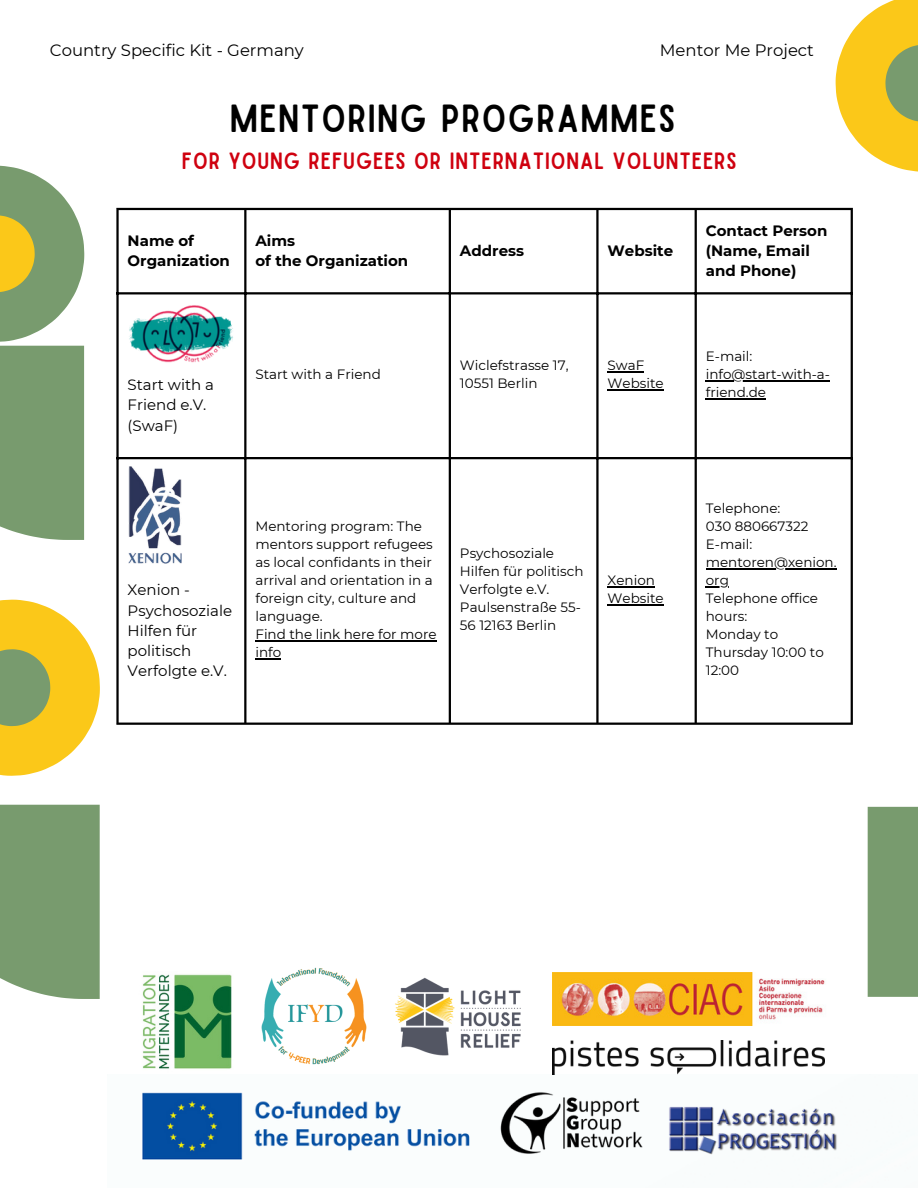
<style>
.page{position:relative;width:918px;height:1188px;background:#fff}
.page>*{position:absolute;margin:0;border:0;box-sizing:border-box;transform-origin:0 0}
.t1{font:37.5px "Sailors";letter-spacing:.04em;color:#000}
.t2{font:22.5px "Sailors";letter-spacing:.04em;color:#cf010f}
.t3{font:16.5px "Montserrat";color:#000}
.t4{font:700 15px/20.2px "Montserrat";color:#000}
.t5{font:15px/20.2px "Montserrat";color:#000}
.t6{font:13.5px/18px "Montserrat";color:#000}
</style>
<div class="page">
<div style="left:0;top:805px;width:100px;height:194px;background:#789b6e"></div>
<svg style="left:0;top:166px;width:84px;height:374px;background:#90a978"></svg>
<svg style="left:0;top:600px;width:100px;height:176px"></svg>
<div style="left:868px;top:807px;width:50px;height:190px;background:#789b6e"></div>
<svg style="left:836px;top:0;width:82px;height:172px"></svg>
<hr style="left:608px;top:371px;width:36px;height:1px;background:#000">
<hr style="left:608px;top:389px;width:56px;height:1px;background:#000">
<hr style="left:706px;top:380px;width:124px;height:1px;background:#000">
<hr style="left:706px;top:398px;width:60px;height:1px;background:#000">
<hr style="left:255px;top:640px;width:182px;height:2px;background:#000">
<hr style="left:255px;top:658px;width:26px;height:2px;background:#000">
<hr style="left:608px;top:586px;width:47px;height:2px;background:#000">
<hr style="left:608px;top:604px;width:56px;height:2px;background:#000">
<hr style="left:706px;top:568px;width:131px;height:2px;background:#000">
<hr style="left:706px;top:586px;width:23px;height:2px;background:#000">
<hr style="left:116px;top:210px;width:3px;height:513px;background:#000">
<hr style="left:244px;top:210px;width:2px;height:513px;background:#000">
<hr style="left:449px;top:210px;width:2px;height:513px;background:#000">
<hr style="left:596px;top:210px;width:3px;height:513px;background:#000">
<hr style="left:695px;top:210px;width:2px;height:513px;background:#000">
<hr style="left:851px;top:210px;width:2px;height:513px;background:#000">
<hr style="left:116px;top:208px;width:737px;height:2px;background:#000">
<hr style="left:116px;top:292px;width:737px;height:2px;background:#000">
<hr style="left:116px;top:457px;width:737px;height:2px;background:#000">
<hr style="left:116px;top:723px;width:737px;height:2px;background:#000">
<img style="left:142px;top:1092px;width:328px;height:68px">
<img style="left:553px;top:972px;width:272px;height:53px">
<img style="left:669px;top:1106px;width:168px;height:49px">
<img style="left:500px;top:1092px;width:143px;height:62px">
<img style="left:142px;top:974px;width:90px;height:95px">
<img style="left:395px;top:977px;width:126px;height:79px">
<img style="left:261px;top:967px;width:106px;height:98px">
<img style="left:553px;top:1041px;width:272px;height:34px">
<img style="left:129px;top:305px;width:104px;height:58px">
<img style="left:129px;top:467px;width:52px;height:96px">
<p class="t3" style="left:50px;top:40px;width:256px">Country Specific Kit - Germany</p>
<p class="t3" style="left:660px;top:40px;width:156px">Mentor Me Project</p>
<h1 class="t1" style="left:230px;top:105px;width:447px">MENTORING PROGRAMMES</h1>
<h2 class="t2" style="left:182px;top:153px;width:556px">FOR YOUNG REFUGEES OR INTERNATIONAL VOLUNTEERS</h2>
<p class="t4" style="left:128px;top:231px;width:104px">Name of<br>Organization</p>
<p class="t4" style="left:255px;top:231px;width:154px">Aims<br>of the Organization</p>
<p class="t4" style="left:460px;top:241px;width:66px">Address</p>
<p class="t4" style="left:608px;top:241px;width:67px">Website</p>
<p class="t4" style="left:706px;top:220px;width:123px">Contact Person (Name, Email and Phone)</p>
<p class="t5" style="left:128px;top:375px;width:88px">Start with a<br>Friend e.V. (SwaF)</p>
<p class="t6" style="left:255px;top:365px;width:127px">Start with a Friend</p>
<p class="t6" style="left:460px;top:356px;width:110px">Wiclefstrasse 17,<br>10551 Berlin</p>
<p class="t6" style="left:608px;top:356px;width:58px">SwaF<br>Website</p>
<p class="t6" style="left:706px;top:347px;width:126px">E-mail: info@start-with-a&shy;friend.de</p>
<p class="t5" style="left:128px;top:580px;width:106px">Xenion -<br>Psychosoziale<br>Hilfen für politisch<br>Verfolgte e.V.</p>
<p class="t6" style="left:255px;top:517px;width:183px">Mentoring program: The mentors support refugees as local confidants in their arrival and orientation in a foreign city, culture and language.<br>Find the link here for more info</p>
<p class="t6" style="left:460px;top:544px;width:125px">Psychosoziale<br>Hilfen für politisch<br>Verfolgte e.V.<br>Paulsenstraße 55-<br>56 12163 Berlin</p>
<p class="t6" style="left:608px;top:571px;width:58px">Xenion<br>Website</p>
<p class="t6" style="left:706px;top:499px;width:132px">Telephone:<br>030 880667322<br>E-mail: mentoren@xenion. org<br>Telephone office hours:<br>Monday to<br>Thursday 10:00 to<br>12:00</p>
</div>
